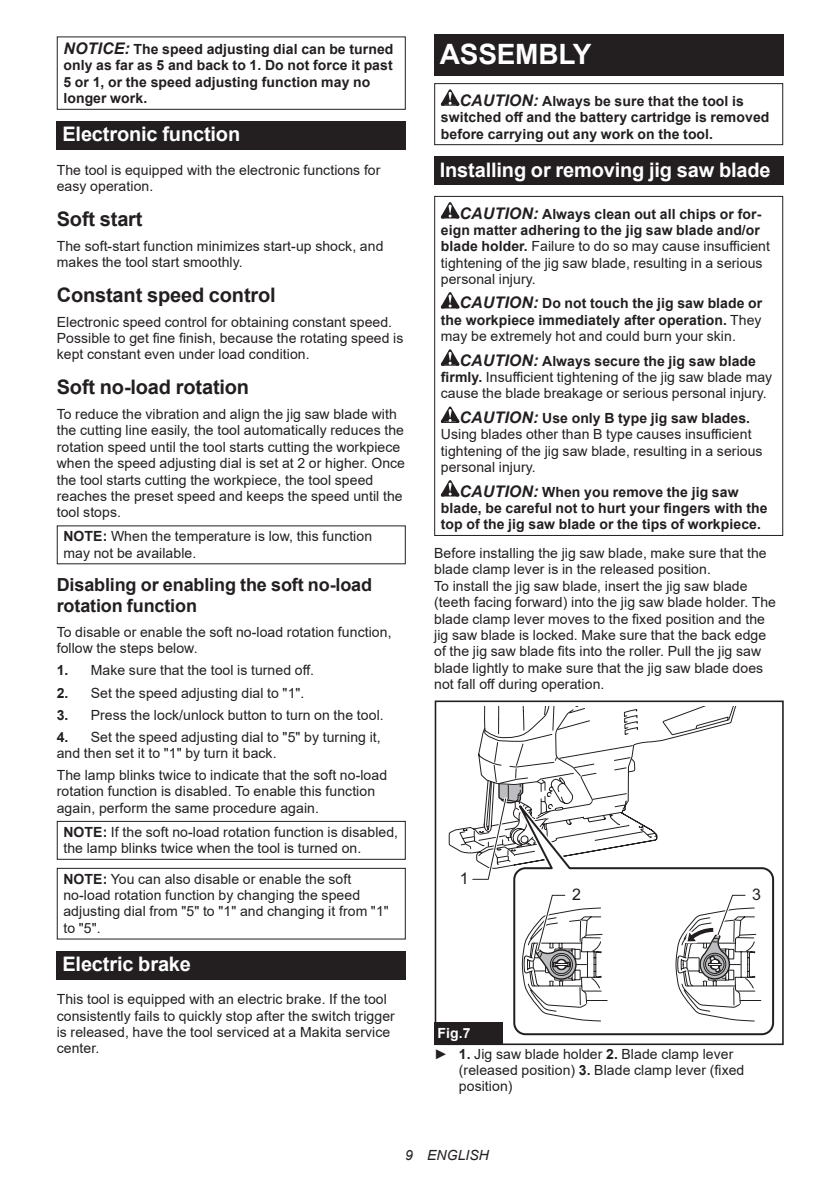
<style>
.page{position:relative;width:840px;height:1191px;background:#fff}
.page>*{position:absolute;margin:0;border:0;box-sizing:border-box;transform-origin:0 0}
.t1{font:700 28px "Arial";letter-spacing:-.01em;color:#fff}
.t2{font:700 20px "Arial";letter-spacing:-.01em;color:#fff}
.t3{font:700 20px "Arial";letter-spacing:-.01em;color:#231f20}
.t4{font:700 18px/21px "Arial";letter-spacing:-.01em;color:#231f20}
.t5{font:16px "Arial";color:#231f20}
.t6{font:14px/16.4px "Arial";letter-spacing:.005em;color:#231f20}
.t7{font:700 14px/16.4px "Arial";letter-spacing:.005em;color:#231f20}
.t8{font:italic 14px "Arial";letter-spacing:.005em;color:#231f20}
.s1{font-style:italic;font-size:16px}
.s2{font-weight:700}
.s3{font-weight:700;font-style:italic;font-size:16px}
.s4{font-weight:400}
.s5{font-weight:700;color:#fff}
</style>
<div class="page">
<div style="left:57px;top:36px;width:348px;height:74px;border:1px solid #231f20"></div>
<div style="left:57px;top:121px;width:348px;height:29px;background:#231f20"></div>
<div style="left:57px;top:821px;width:348px;height:38px;border:1px solid #231f20"></div>
<div style="left:57px;top:868px;width:348px;height:71px;border:1px solid #231f20"></div>
<div style="left:57px;top:951px;width:348px;height:28px;background:#231f20"></div>
<div style="left:434px;top:34px;width:348px;height:41px;background:#231f20"></div>
<svg style="left:440px;top:89px;width:19px;height:17px"></svg>
<div style="left:434px;top:83px;width:348px;height:62px;border:1px solid #231f20"></div>
<div style="left:434px;top:156px;width:348px;height:29px;background:#231f20"></div>
<svg style="left:440px;top:202px;width:19px;height:16px"></svg>
<svg style="left:440px;top:292px;width:19px;height:16px"></svg>
<svg style="left:440px;top:349px;width:19px;height:17px"></svg>
<svg style="left:440px;top:406px;width:19px;height:17px"></svg>
<svg style="left:440px;top:480px;width:19px;height:16px"></svg>
<div style="left:434px;top:196px;width:348px;height:340px;border:1px solid #231f20"></div>
<svg style="left:513px;top:867px;width:261px;height:169px"></svg>
<div style="left:434px;top:700px;width:349px;height:345px;border:2px solid #231f20"></div>
<svg style="left:448px;top:706px;width:280px;height:176px"></svg>
<svg style="left:521px;top:892px;width:240px;height:129px"></svg>
<div style="left:434px;top:1022px;width:68px;height:23px;background:#231f20"></div>
<p class="t7" style="left:63px;top:41px;width:331px"><span class="s1">NOTICE:</span> The speed adjusting dial can be turned only as far as 5 and back to 1. Do not force it past 5 or 1, or the speed adjusting function may no longer work.</p>
<h2 class="t2" style="left:62px;top:120px;width:179px">Electronic function</h2>
<p class="t6" style="left:57px;top:161px;width:325px">The tool is equipped with the electronic functions for easy operation.</p>
<h2 class="t3" style="left:57px;top:204px;width:87px">Soft start</h2>
<p class="t6" style="left:57px;top:237px;width:328px">The soft-start function minimizes start-up shock, and makes the tool start smoothly.</p>
<h2 class="t3" style="left:57px;top:280px;width:220px">Constant speed control</h2>
<p class="t6" style="left:57px;top:313px;width:348px">Electronic speed control for obtaining constant speed.<br>Possible to get fine finish, because the rotating speed is kept constant even under load condition.</p>
<h2 class="t3" style="left:57px;top:373px;width:194px">Soft no-load rotation</h2>
<p class="t6" style="left:57px;top:406px;width:349px">To reduce the vibration and align the jig saw blade with the cutting line easily, the tool automatically reduces the rotation speed until the tool starts cutting the workpiece when the speed adjusting dial is set at 2 or higher. Once the tool starts cutting the workpiece, the tool speed reaches the preset speed and keeps the speed until the tool stops.</p>
<p class="t6" style="left:63px;top:528px;width:310px"><span class="s2">NOTE:</span> When the temperature is low, this function may not be available.</p>
<p class="t4" style="left:57px;top:574px;width:317px">Disabling or enabling the soft no-load rotation function</p>
<p class="t6" style="left:57px;top:624px;width:336px">To disable or enable the soft no-load rotation function, follow the steps below.</p>
<p class="t6" style="left:57px;top:662px;width:259px"><span class="s2">1.</span> Make sure that the tool is turned off.</p>
<p class="t6" style="left:57px;top:684px;width:249px"><span class="s2">2.</span> Set the speed adjusting dial to "1".</p>
<p class="t6" style="left:57px;top:706px;width:328px"><span class="s2">3.</span> Press the lock/unlock button to turn on the tool.</p>
<p class="t6" style="left:57px;top:728px;width:325px"><span class="s2">4.</span> Set the speed adjusting dial to "5" by turning it, and then set it to "1" by turn it back.</p>
<p class="t6" style="left:57px;top:767px;width:332px">The lamp blinks twice to indicate that the soft no-load rotation function is disabled. To enable this function again, perform the same procedure again.</p>
<p class="t6" style="left:63px;top:823px;width:336px"><span class="s2">NOTE:</span> If the soft no-load rotation function is disabled, the lamp blinks twice when the tool is turned on.</p>
<p class="t6" style="left:63px;top:870px;width:327px"><span class="s2">NOTE:</span> You can also disable or enable the soft no-load rotation function by changing the speed adjusting dial from "5" to "1" and changing it from "1" to "5".</p>
<h2 class="t2" style="left:62px;top:949px;width:130px">Electric brake</h2>
<p class="t6" style="left:57px;top:991px;width:339px">This tool is equipped with an electric brake. If the tool consistently fails to quickly stop after the switch trigger is released, have the tool serviced at a Makita service center.</p>
<h1 class="t1" style="left:439px;top:34px;width:153px">ASSEMBLY</h1>
<p class="t7" style="left:440px;top:93px;width:330px;text-indent:19px"><span class="s1">CAUTION:</span> Always be sure that the tool is switched off and the battery cartridge is removed before carrying out any work on the tool.</p>
<h2 class="t2" style="left:439px;top:155px;width:332px">Installing or removing jig saw blade</h2>
<p class="t6" style="left:440px;top:205px;width:330px;text-indent:19px"><span class="s3">CAUTION:</span> <span class="s2">Always clean out all chips or for&shy;eign matter adhering to the jig saw blade and/or blade holder.</span> Failure to do so may cause insufficient tightening of the jig saw blade, resulting in a serious personal injury.</p>
<p class="t7" style="left:440px;top:295px;width:323px;text-align:justify;text-indent:19px"><span class="s1">CAUTION:</span> Do not touch the jig saw blade or the workpiece immediately after operation. <span class="s4">They may be extremely hot and could burn your skin.</span></p>
<p class="t6" style="left:440px;top:352px;width:333px;text-align:center"><span class="s3">CAUTION:</span> <span class="s2">Always secure the jig saw blade firmly.</span> Insufficient tightening of the jig saw blade may cause the blade breakage or serious personal injury.</p>
<p class="t6" style="left:440px;top:410px;width:323px;text-indent:19px"><span class="s3">CAUTION:</span> <span class="s2">Use only B type jig saw blades.<br></span>Using blades other than B type causes insufficient tightening of the jig saw blade, resulting in a serious personal injury.</p>
<p class="t7" style="left:440px;top:483px;width:328px;text-indent:19px"><span class="s1">CAUTION:</span> When you remove the jig saw blade, be careful not to hurt your fingers with the top of the jig saw blade or the tips of workpiece.</p>
<p class="t6" style="left:434px;top:545px;width:343px">Before installing the jig saw blade, make sure that the blade clamp lever is in the released position.<br>To install the jig saw blade, insert the jig saw blade (teeth facing forward) into the jig saw blade holder. The blade clamp lever moves to the fixed position and the jig saw blade is locked. Make sure that the back edge of the jig saw blade fits into the roller. Pull the jig saw blade lightly to make sure that the jig saw blade does not fall off during operation.</p>
<p class="t5" style="left:459px;top:867px;width:10px">1</p>
<p class="t5" style="left:571px;top:883px;width:10px">2</p>
<p class="t5" style="left:751px;top:883px;width:10px">3</p>
<p class="t6" style="left:434px;top:1023px;width:300px;line-height:20.2px"><span class="s5">Fig.7<br></span>► <span class="s2">1.</span> Jig saw blade holder <span class="s2">2.</span> Blade clamp lever</p>
<p class="t6" style="left:458px;top:1061px;width:287px">(released position) <span class="s2">3.</span> Blade clamp lever (fixed position)</p>
<p class="t8" style="left:405px;top:1146px;width:85px">9 ENGLISH</p>
</div>
